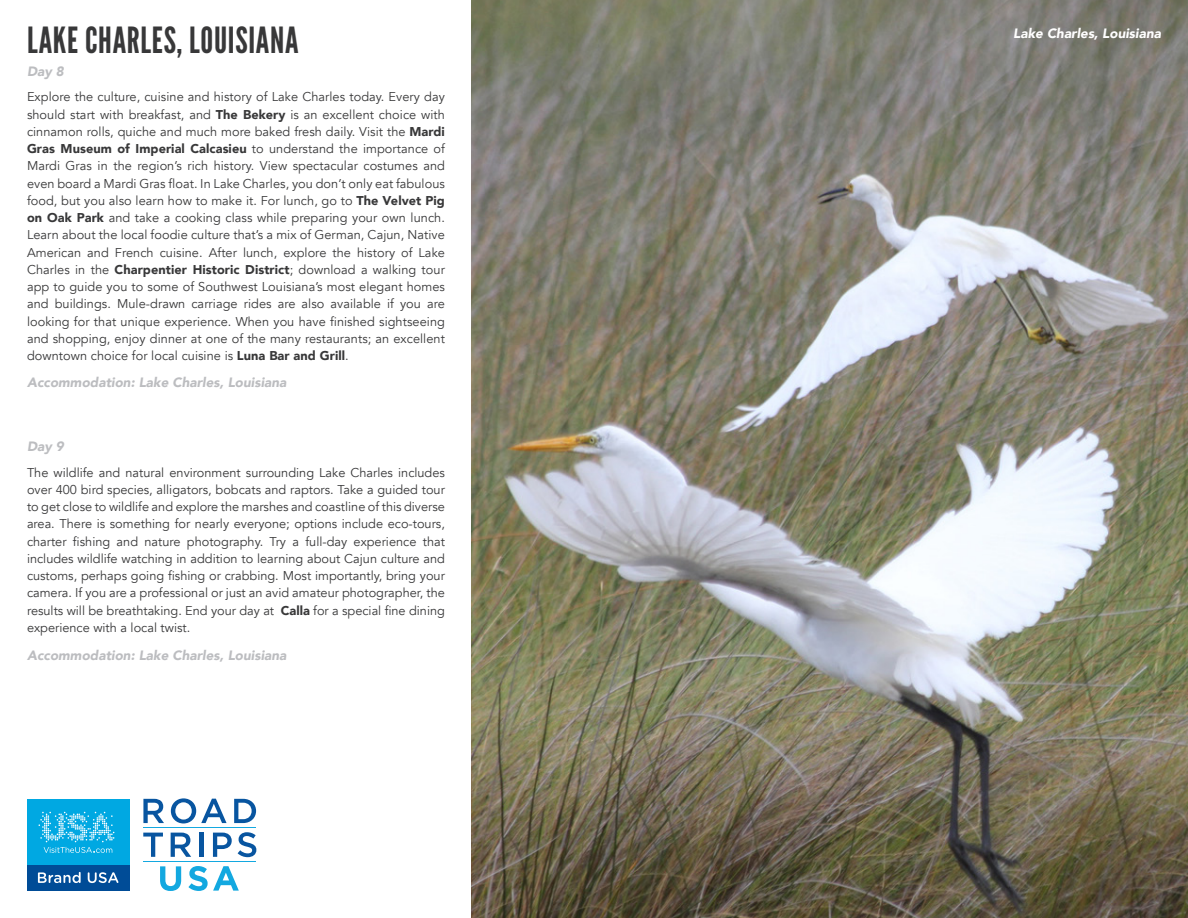
<style>
.page{position:relative;width:1188px;height:918px;background:#fff}
.page>*{position:absolute;margin:0;border:0;box-sizing:border-box;transform-origin:0 0}
.Section_Title_no_lin{font:36px "League Gothic";letter-spacing:.02em;color:#383839}
.Accommodation{font:italic 900 13.5px "Avenir";color:#bcbdc0}
.Photo_Caption{font:italic 900 13.5px "Avenir";color:#fff}
.Section_Title_no_lin-2{font:italic 900 13.5px "Avenir";color:#bcbdc0}
.t1{font:12.75px/17.2px "Avenir";color:#383839;text-align:justify}
.s1{font-weight:900}
</style>
<div class="page">
<img style="left:472px;top:0;width:716px;height:918px">
<div style="left:27px;top:799px;width:102px;height:92px;background:#00a8e2"></div>
<div style="left:27px;top:865px;width:102px;height:26px;background:#004c97"></div>
<svg style="left:38px;top:872px;width:43px;height:11px"></svg>
<svg style="left:88px;top:872px;width:30px;height:11px"></svg>
<svg style="left:39px;top:812px;width:75px;height:41px"></svg>
<svg style="left:143px;top:799px;width:21px;height:24px"></svg>
<svg style="left:171px;top:798px;width:56px;height:25px"></svg>
<svg style="left:234px;top:799px;width:22px;height:24px"></svg>
<svg style="left:143px;top:833px;width:20px;height:24px"></svg>
<svg style="left:171px;top:833px;width:20px;height:24px"></svg>
<hr style="left:199px;top:833px;width:4px;height:24px;background:#0855a0">
<svg style="left:213px;top:833px;width:19px;height:24px"></svg>
<svg style="left:238px;top:832px;width:18px;height:25px"></svg>
<svg style="left:160px;top:866px;width:21px;height:25px"></svg>
<svg style="left:188px;top:866px;width:51px;height:25px"></svg>
<hr style="left:143px;top:861px;width:113px;height:1px;background:#13a8e0">
<hr style="left:143px;top:827px;width:113px;height:1px;background:#13a8e0">
<p class="Section_Title_no_lin" style="left:27px;top:19px;width:273px">LAKE CHARLES, LOUISIANA</p>
<p class="t1" style="left:27px;top:89px;width:419px">Explore the culture, cuisine and history of Lake Charles today. Every day should start with breakfast, and <span class="s1">The Bekery</span> is an excellent choice with cinnamon rolls, quiche and much more baked fresh daily. Visit the <span class="s1">Mardi Gras Museum of Imperial Calcasieu</span> to understand the importance of Mardi Gras in the region’s rich history. View spectacular costumes and even board a Mardi Gras float. In Lake Charles, you don’t only eat fabulous food, but you also learn how to make it. For lunch, go to <span class="s1">The Velvet Pig on Oak Park</span> and take a cooking class while preparing your own lunch.<br>Learn about the local foodie culture that’s a mix of German, Cajun, Native American and French cuisine. After lunch, explore the history of Lake Charles in the <span class="s1">Charpentier Historic District</span>; download a walking tour app to guide you to some of Southwest Louisiana’s most elegant homes and buildings. Mule-drawn carriage rides are also available if you are looking for that unique experience. When you have finished sightseeing and shopping, enjoy dinner at one of the many restaurants; an excellent downtown choice for local cuisine is <span class="s1">Luna Bar and Grill</span>.</p>
<p class="Section_Title_no_lin-2" style="left:27px;top:60px;width:38px">Day 8</p>
<p class="Accommodation" style="left:27px;top:372px;width:261px">Accommodation: Lake Charles, Louisiana</p>
<p class="Section_Title_no_lin-2" style="left:27px;top:435px;width:38px">Day 9</p>
<p class="t1" style="left:27px;top:464px;width:419px">The wildlife and natural environment surrounding Lake Charles includes over 400 bird species, alligators, bobcats and raptors. Take a guided tour to get close to wildlife and explore the marshes and coastline of this diverse area. There is something for nearly everyone; options include eco-tours, charter fishing and nature photography. Try a full-day experience that includes wildlife watching in addition to learning about Cajun culture and customs, perhaps going fishing or crabbing. Most importantly, bring your camera. If you are a professional or just an avid amateur photographer, the results will be breathtaking. End your day at <span class="s1">Calla</span> for a special fine dining experience with a local twist.</p>
<p class="Accommodation" style="left:27px;top:644px;width:261px">Accommodation: Lake Charles, Louisiana</p>
<p class="Photo_Caption" style="left:1013px;top:22px;width:149px">Lake Charles, Louisiana</p>
</div>
